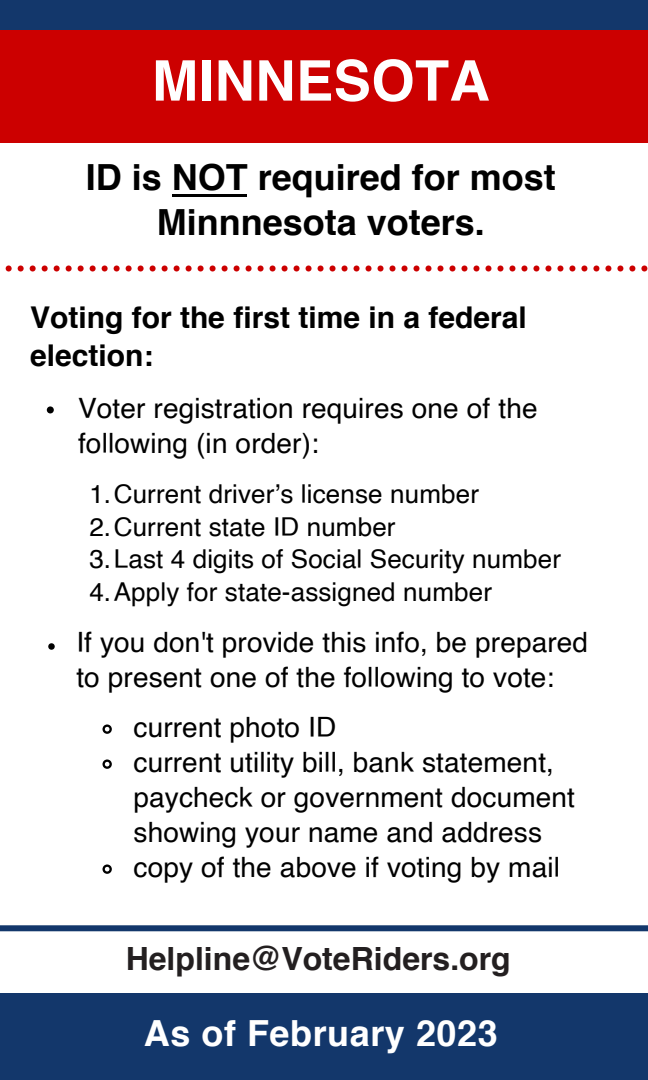
<style>
.page{position:relative;width:648px;height:1080px;background:#fff}
.page>*{position:absolute;margin:0;border:0;box-sizing:border-box;transform-origin:0 0}
.t1{font:700 56px "Helvetica";letter-spacing:.005em;color:#fff}
.t2{font:700 36px/44.8px "Helvetica";color:#000;text-align:center}
.t3{font:700 36px "Helvetica";letter-spacing:.015em;color:#fff}
.t4{font:700 32px "Helvetica";color:#231f20}
.t5{font:700 30px/37.6px "Helvetica";color:#000}
.t6{font:28px/35.2px "Helvetica";letter-spacing:.005em;color:#000}
.t7{font:26px/32.4px "Helvetica";letter-spacing:.005em;color:#000}
</style>
<div class="page">
<div style="left:0;top:993px;width:648px;height:87px;background:#13376b"></div>
<div style="left:0;top:16px;width:648px;height:126px;background:#c00"></div>
<div style="left:0;top:0;width:648px;height:30px;background:#13376b"></div>
<div style="left:0;top:925px;width:648px;height:6px;background:#13376b"></div>
<svg style="left:5px;top:266px;width:643px;height:6px"></svg>
<svg style="left:47px;top:406px;width:7px;height:7px"></svg>
<svg style="left:48px;top:643px;width:7px;height:7px"></svg>
<svg style="left:102px;top:724px;width:10px;height:10px"></svg>
<svg style="left:102px;top:759px;width:10px;height:10px"></svg>
<svg style="left:102px;top:864px;width:10px;height:10px"></svg>
<hr style="left:173px;top:194px;width:74px;height:3px;background:#000">
<h1 class="t1" style="left:152px;top:36px;width:340px">MINNESOTA</h1>
<p class="t2" style="left:86px;top:155px;width:472px">ID is NOT required for most<br>Minnnesota voters.</p>
<p class="t5" style="left:30px;top:299px;width:498px">Voting for the first time in a federal election:</p>
<p class="t6" style="left:78px;top:392px;width:461px">Voter registration requires one of the following (in order):</p>
<p class="t7" style="left:89px;top:479px;width:473px">1.Current driver’s license number 2.Current state ID number<br>3.Last 4 digits of Social Security number 4.Apply for state-assigned number</p>
<p class="t6" style="left:76px;top:626px;width:513px">If you don't provide this info, be prepared to present one of the following to vote:</p>
<p class="t6" style="left:134px;top:711px;width:443px">current photo ID<br>current utility bill, bank statement, paycheck or government document showing your name and address copy of the above if voting by mail</p>
<p class="t4" style="left:126px;top:933px;width:387px">Helpline@VoteRiders.org</p>
<p class="t3" style="left:144px;top:1004px;width:355px">As of February 2023</p>
</div>
